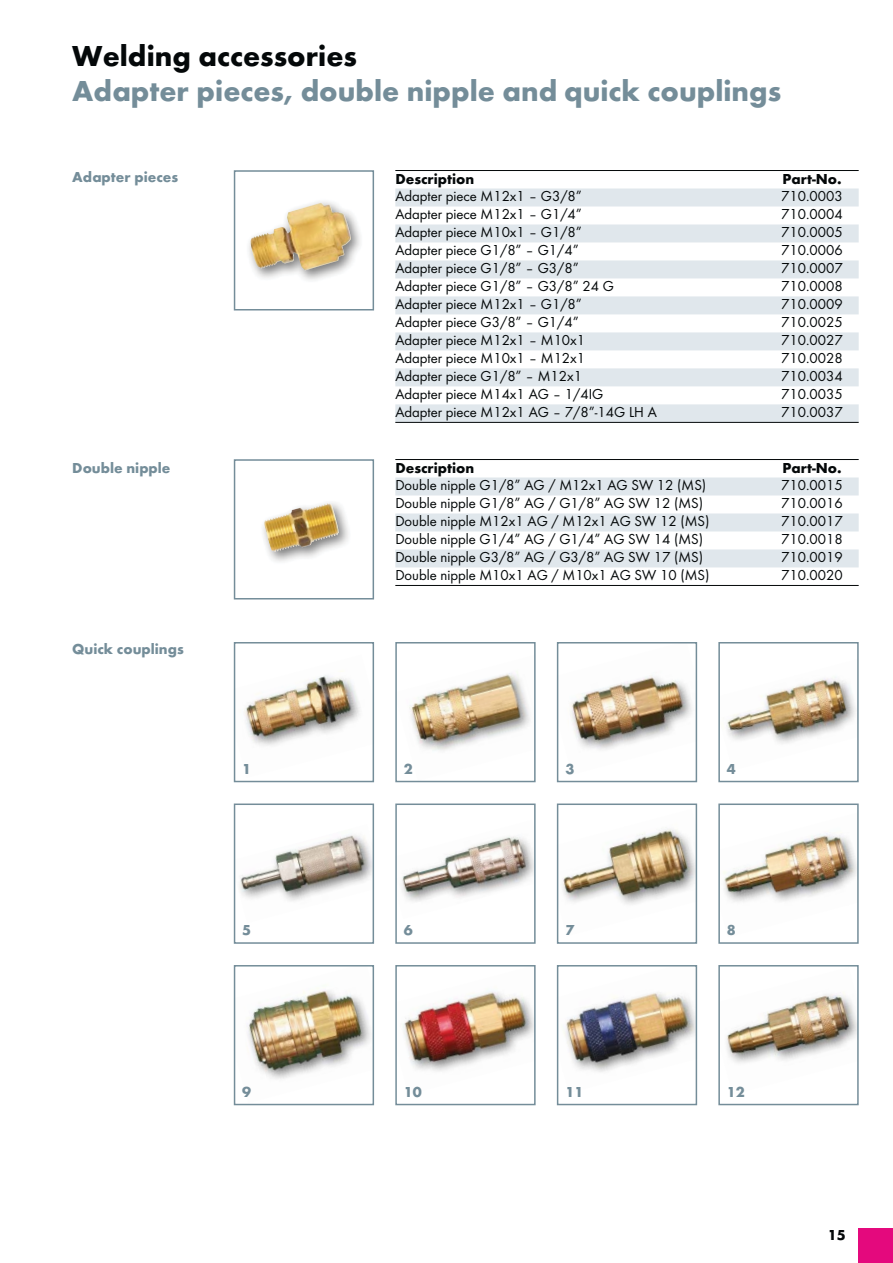
<style>
.page{position:relative;width:893px;height:1263px;background:#fff}
.page>*{position:absolute;margin:0;border:0;box-sizing:border-box;transform-origin:0 0}
.t1{font:700 30px "Futura TOT";color:#748d99}
.t2{font:700 30px "Futura TOT";color:#040809}
.t3{font:15px "Futura TOT Boo";color:#040809}
.t4{font:700 15px "Futura TOT";color:#748d99}
.t5{font:700 15px "Futura TOT";color:#040809}
</style>
<div class="page">
<div style="left:859px;top:1229px;width:34px;height:34px;background:#e4097d"></div>
<img style="left:249px;top:201px;width:111px;height:79px">
<img style="left:250px;top:203px;width:101px;height:68px">
<div style="left:234px;top:170px;width:140px;height:141px;border:2px solid #748d99"></div>
<img style="left:263px;top:505px;width:86px;height:57px">
<img style="left:264px;top:503px;width:75px;height:49px">
<div style="left:234px;top:459px;width:140px;height:141px;border:2px solid #748d99"></div>
<img style="left:244px;top:671px;width:116px;height:75px">
<div style="left:234px;top:642px;width:140px;height:140px;border:2px solid #748d99"></div>
<img style="left:409px;top:672px;width:121px;height:79px">
<div style="left:395px;top:642px;width:141px;height:140px;border:2px solid #748d99"></div>
<img style="left:570px;top:675px;width:122px;height:75px">
<div style="left:557px;top:642px;width:140px;height:140px;border:2px solid #748d99"></div>
<img style="left:726px;top:677px;width:130px;height:67px">
<div style="left:718px;top:642px;width:141px;height:140px;border:2px solid #748d99"></div>
<img style="left:239px;top:835px;width:132px;height:66px">
<div style="left:234px;top:804px;width:140px;height:140px;border:2px solid #748d99"></div>
<img style="left:401px;top:836px;width:132px;height:66px">
<div style="left:395px;top:804px;width:141px;height:140px;border:2px solid #748d99"></div>
<img style="left:562px;top:829px;width:132px;height:76px">
<div style="left:557px;top:804px;width:140px;height:140px;border:2px solid #748d99"></div>
<img style="left:723px;top:833px;width:133px;height:69px">
<div style="left:718px;top:804px;width:141px;height:140px;border:2px solid #748d99"></div>
<img style="left:248px;top:988px;width:123px;height:91px">
<div style="left:234px;top:965px;width:140px;height:140px;border:2px solid #748d99"></div>
<img style="left:403px;top:991px;width:130px;height:80px">
<div style="left:395px;top:965px;width:141px;height:140px;border:2px solid #748d99"></div>
<img style="left:563px;top:992px;width:131px;height:80px">
<div style="left:557px;top:965px;width:140px;height:140px;border:2px solid #748d99"></div>
<img style="left:726px;top:992px;width:129px;height:71px">
<div style="left:718px;top:965px;width:141px;height:140px;border:2px solid #748d99"></div>
<svg style="left:395px;top:189px;width:464px;height:233px;fill:#e0e7ec"></svg>
<hr style="left:395px;top:422px;width:464px;height:1px;background:#040809">
<hr style="left:395px;top:170px;width:464px;height:1px;background:#040809">
<svg style="left:395px;top:478px;width:464px;height:89px"></svg>
<hr style="left:395px;top:585px;width:464px;height:1px;background:#040809">
<hr style="left:395px;top:459px;width:464px;height:1px;background:#040809">
<h1 class="t2" style="left:72px;top:45px;width:286px">Welding accessories</h1>
<h1 class="t1" style="left:72px;top:79px;width:710px">Adapter pieces, double nipple and quick couplings</h1>
<p class="t4" style="left:72px;top:171px;width:107px">Adapter pieces</p>
<p class="t5" style="left:395px;top:173px;width:80px">Description</p>
<p class="t5" style="left:782px;top:173px;width:61px">Part-No.</p>
<p class="t3" style="left:395px;top:190px;width:188px">Adapter piece M12x1 – G3/8”</p>
<p class="t3" style="left:781px;top:190px;width:63px">710.0003</p>
<p class="t3" style="left:395px;top:208px;width:188px">Adapter piece M12x1 – G1/4”</p>
<p class="t3" style="left:781px;top:208px;width:63px">710.0004</p>
<p class="t3" style="left:395px;top:226px;width:188px">Adapter piece M10x1 – G1/8”</p>
<p class="t3" style="left:781px;top:226px;width:63px">710.0005</p>
<p class="t3" style="left:395px;top:244px;width:185px">Adapter piece G1/8” – G1/4”</p>
<p class="t3" style="left:781px;top:244px;width:63px">710.0006</p>
<p class="t3" style="left:395px;top:262px;width:185px">Adapter piece G1/8” – G3/8”</p>
<p class="t3" style="left:781px;top:262px;width:63px">710.0007</p>
<p class="t3" style="left:395px;top:280px;width:220px">Adapter piece G1/8” – G3/8” 24 G</p>
<p class="t3" style="left:781px;top:280px;width:63px">710.0008</p>
<p class="t3" style="left:395px;top:298px;width:188px">Adapter piece M12x1 – G1/8”</p>
<p class="t3" style="left:781px;top:298px;width:63px">710.0009</p>
<p class="t3" style="left:395px;top:316px;width:185px">Adapter piece G3/8” – G1/4”</p>
<p class="t3" style="left:781px;top:316px;width:63px">710.0025</p>
<p class="t3" style="left:395px;top:334px;width:191px">Adapter piece M12x1 – M10x1</p>
<p class="t3" style="left:781px;top:334px;width:63px">710.0027</p>
<p class="t3" style="left:395px;top:352px;width:191px">Adapter piece M10x1 – M12x1</p>
<p class="t3" style="left:781px;top:352px;width:63px">710.0028</p>
<p class="t3" style="left:395px;top:370px;width:188px">Adapter piece G1/8” – M12x1</p>
<p class="t3" style="left:781px;top:370px;width:63px">710.0034</p>
<p class="t3" style="left:395px;top:388px;width:210px">Adapter piece M14x1 AG – 1/4IG</p>
<p class="t3" style="left:781px;top:388px;width:63px">710.0035</p>
<p class="t3" style="left:395px;top:406px;width:263px">Adapter piece M12x1 AG – 7/8”-14G LH A</p>
<p class="t3" style="left:781px;top:406px;width:63px">710.0037</p>
<p class="t4" style="left:72px;top:462px;width:100px">Double nipple</p>
<p class="t4" style="left:72px;top:643px;width:113px">Quick couplings</p>
<p class="t4" style="left:242px;top:763px;width:10px">1</p>
<p class="t4" style="left:242px;top:924px;width:10px">5</p>
<p class="t4" style="left:242px;top:1086px;width:10px">9</p>
<p class="t5" style="left:395px;top:462px;width:80px">Description</p>
<p class="t5" style="left:782px;top:462px;width:61px">Part-No.</p>
<p class="t3" style="left:395px;top:479px;width:312px">Double nipple G1/8” AG / M12x1 AG SW 12 (MS)</p>
<p class="t3" style="left:781px;top:479px;width:63px">710.0015</p>
<p class="t3" style="left:395px;top:497px;width:309px">Double nipple G1/8” AG / G1/8” AG SW 12 (MS)</p>
<p class="t3" style="left:781px;top:497px;width:63px">710.0016</p>
<p class="t3" style="left:395px;top:515px;width:316px">Double nipple M12x1 AG / M12x1 AG SW 12 (MS)</p>
<p class="t3" style="left:781px;top:515px;width:63px">710.0017</p>
<p class="t3" style="left:395px;top:533px;width:309px">Double nipple G1/4” AG / G1/4” AG SW 14 (MS)</p>
<p class="t3" style="left:781px;top:533px;width:63px">710.0018</p>
<p class="t3" style="left:395px;top:551px;width:309px">Double nipple G3/8” AG / G3/8” AG SW 17 (MS)</p>
<p class="t3" style="left:781px;top:551px;width:63px">710.0019</p>
<p class="t3" style="left:395px;top:569px;width:316px">Double nipple M10x1 AG / M10x1 AG SW 10 (MS)</p>
<p class="t3" style="left:781px;top:569px;width:63px">710.0020</p>
<p class="t4" style="left:404px;top:763px;width:10px">2</p>
<p class="t4" style="left:565px;top:763px;width:10px">3</p>
<p class="t4" style="left:727px;top:763px;width:10px">4</p>
<p class="t4" style="left:404px;top:924px;width:10px">6</p>
<p class="t4" style="left:565px;top:924px;width:10px">7</p>
<p class="t4" style="left:727px;top:924px;width:10px">8</p>
<p class="t4" style="left:404px;top:1086px;width:19px">10</p>
<p class="t4" style="left:565px;top:1086px;width:19px">11</p>
<p class="t4" style="left:727px;top:1086px;width:19px">12</p>
<p class="t5" style="left:828px;top:1229px;width:19px">15</p>
</div>
